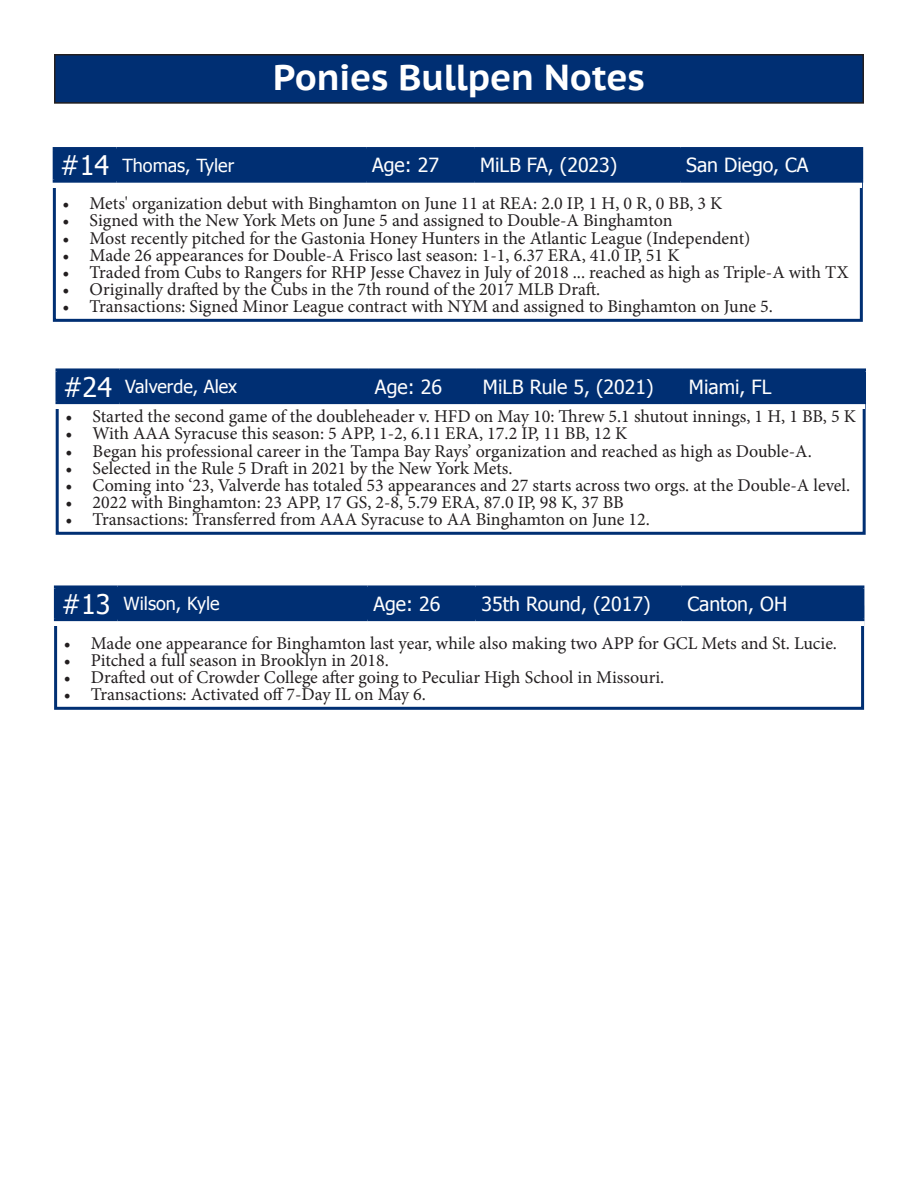
<style>
.page{position:relative;width:918px;height:1188px;background:#fff}
.page>*{position:absolute;margin:0;border:0;box-sizing:border-box;transform-origin:0 0}
.t1{font:700 36px "PT Sans Caption";letter-spacing:-.005em;color:#fff}
.t2{font:27px "Tahoma";color:#fff}
.t3{font:19.5px "Tahoma";color:#fff}
.t4{font:18px "Minion Pro";color:#231f20}
.t5{font:18px "Tahoma";color:#fff}
</style>
<div class="page">
<div style="left:55px;top:55px;width:808px;height:48px;background:#002f73"></div>
<div style="left:54px;top:54px;width:810px;height:50px;border:2px solid #231f20"></div>
<div style="left:54px;top:606px;width:810px;height:104px;border:3px solid #002f73"></div>
<svg style="left:54px;top:621px;width:809px;height:5px"></svg>
<div style="left:57px;top:588px;width:623px;height:30px;background:#002f73"></div>
<div style="left:681px;top:587px;width:182px;height:33px;background:#002f73"></div>
<hr style="left:54px;top:585px;width:64px;height:3px;background:#002f73">
<hr style="left:54px;top:588px;width:3px;height:30px;background:#002f73">
<hr style="left:118px;top:585px;width:249px;height:3px;background:#002f73">
<hr style="left:116px;top:588px;width:3px;height:30px;background:#002f73">
<hr style="left:367px;top:585px;width:108px;height:3px;background:#002f73">
<hr style="left:366px;top:588px;width:3px;height:30px;background:#002f73">
<hr style="left:475px;top:585px;width:206px;height:3px;background:#002f73">
<hr style="left:474px;top:588px;width:3px;height:30px;background:#002f73">
<hr style="left:681px;top:585px;width:183px;height:3px;background:#002f73">
<hr style="left:680px;top:588px;width:3px;height:30px;background:#002f73">
<hr style="left:861px;top:588px;width:3px;height:30px;background:#002f73">
<hr style="left:54px;top:618px;width:64px;height:3px;background:#002f73">
<hr style="left:118px;top:618px;width:249px;height:3px;background:#002f73">
<hr style="left:367px;top:618px;width:108px;height:3px;background:#002f73">
<hr style="left:475px;top:618px;width:206px;height:3px;background:#002f73">
<hr style="left:681px;top:618px;width:183px;height:3px;background:#002f73">
<div style="left:53px;top:173px;width:810px;height:149px;border:3px solid #002f73"></div>
<div style="left:53px;top:147px;width:809px;height:40px;background:#fff"></div>
<div style="left:56px;top:150px;width:623px;height:30px;background:#002f73"></div>
<div style="left:680px;top:149px;width:182px;height:32px;background:#002f73"></div>
<hr style="left:53px;top:147px;width:63px;height:3px;background:#002f73">
<hr style="left:53px;top:150px;width:3px;height:30px;background:#002f73">
<hr style="left:116px;top:147px;width:250px;height:3px;background:#002f73">
<hr style="left:115px;top:150px;width:3px;height:30px;background:#002f73">
<hr style="left:366px;top:147px;width:108px;height:3px;background:#002f73">
<hr style="left:365px;top:150px;width:3px;height:30px;background:#002f73">
<hr style="left:474px;top:147px;width:206px;height:3px;background:#002f73">
<hr style="left:473px;top:150px;width:3px;height:30px;background:#002f73">
<hr style="left:680px;top:147px;width:183px;height:3px;background:#002f73">
<hr style="left:679px;top:150px;width:3px;height:30px;background:#002f73">
<hr style="left:860px;top:150px;width:3px;height:30px;background:#002f73">
<hr style="left:53px;top:180px;width:63px;height:3px;background:#002f73">
<hr style="left:116px;top:180px;width:250px;height:3px;background:#002f73">
<hr style="left:366px;top:180px;width:108px;height:3px;background:#002f73">
<hr style="left:474px;top:180px;width:206px;height:3px;background:#002f73">
<hr style="left:680px;top:180px;width:183px;height:3px;background:#002f73">
<div style="left:56px;top:389px;width:810px;height:146px;border:3px solid #002f73"></div>
<svg style="left:56px;top:404px;width:809px;height:5px"></svg>
<div style="left:58px;top:371px;width:623px;height:30px;background:#002f73"></div>
<div style="left:683px;top:370px;width:182px;height:33px;background:#002f73"></div>
<hr style="left:56px;top:368px;width:63px;height:3px;background:#002f73">
<hr style="left:56px;top:371px;width:2px;height:30px;background:#002f73">
<hr style="left:119px;top:368px;width:250px;height:3px;background:#002f73">
<hr style="left:118px;top:371px;width:3px;height:30px;background:#002f73">
<hr style="left:369px;top:368px;width:108px;height:3px;background:#002f73">
<hr style="left:367px;top:371px;width:3px;height:30px;background:#002f73">
<hr style="left:477px;top:368px;width:206px;height:3px;background:#002f73">
<hr style="left:475px;top:371px;width:3px;height:30px;background:#002f73">
<hr style="left:683px;top:368px;width:183px;height:3px;background:#002f73">
<hr style="left:681px;top:371px;width:3px;height:30px;background:#002f73">
<hr style="left:863px;top:371px;width:3px;height:30px;background:#002f73">
<hr style="left:56px;top:401px;width:63px;height:3px;background:#002f73">
<hr style="left:119px;top:401px;width:250px;height:3px;background:#002f73">
<hr style="left:369px;top:401px;width:108px;height:3px;background:#002f73">
<hr style="left:477px;top:401px;width:206px;height:3px;background:#002f73">
<hr style="left:683px;top:401px;width:183px;height:3px;background:#002f73">
<p class="t1" style="left:273px;top:53px;width:373px">Ponies Bullpen Notes</p>
<p class="t2" style="left:60px;top:147px;width:51px">#14</p>
<p class="t5" style="left:122px;top:153px;width:113px">Thomas, Tyler</p>
<p class="t3" style="left:372px;top:152px;width:69px">Age: 27</p>
<p class="t3" style="left:480px;top:152px;width:139px">MiLB FA, (2023)</p>
<p class="t3" style="left:686px;top:152px;width:124px">San Diego, CA</p>
<p class="t4" style="left:63px;top:192px;width:661px">• Mets' organization debut with Binghamton on June 11 at REA: 2.0 IP, 1 H, 0 R, 0 BB, 3 K</p>
<p class="t4" style="left:63px;top:209px;width:611px">• Signed with the New York Mets on June 5 and assigned to Double-A Binghamton</p>
<p class="t4" style="left:63px;top:226px;width:689px">• Most recently pitched for the Gastonia Honey Hunters in the Atlantic League (Independent)</p>
<p class="t4" style="left:63px;top:243px;width:618px">• Made 26 appearances for Double-A Frisco last season: 1-1, 6.37 ERA, 41.0 IP, 51 K</p>
<p class="t4" style="left:63px;top:260px;width:787px">• Traded from Cubs to Rangers for RHP Jesse Chavez in July of 2018 ... reached as high as Triple-A with TX</p>
<p class="t4" style="left:63px;top:277px;width:539px">• Originally drafted by the Cubs in the 7th round of the 2017 MLB Draft.</p>
<p class="t4" style="left:63px;top:294px;width:712px">• Transactions: Signed Minor League contract with NYM and assigned to Binghamton on June 5.</p>
<p class="t2" style="left:63px;top:369px;width:51px">#24</p>
<p class="t5" style="left:125px;top:375px;width:113px">Valverde, Alex</p>
<p class="t3" style="left:375px;top:374px;width:69px">Age: 26</p>
<p class="t3" style="left:483px;top:374px;width:172px">MiLB Rule 5, (2021)</p>
<p class="t3" style="left:689px;top:374px;width:84px">Miami, FL</p>
<p class="t4" style="left:65px;top:404px;width:792px">• Started the second game of the doubleheader v. HFD on May 10: Threw 5.1 shutout innings, 1 H, 1 BB, 5 K</p>
<p class="t4" style="left:65px;top:422px;width:563px">• With AAA Syracuse this season: 5 APP, 1-2, 6.11 ERA, 17.2 IP, 11 BB, 12 K</p>
<p class="t4" style="left:65px;top:439px;width:748px">• Began his professional career in the Tampa Bay Rays’ organization and reached as high as Double-A.</p>
<p class="t4" style="left:65px;top:456px;width:449px">• Selected in the Rule 5 Draft in 2021 by the New York Mets.</p>
<p class="t4" style="left:65px;top:473px;width:786px">• Coming into ‘23, Valverde has totaled 53 appearances and 27 starts across two orgs. at the Double-A level.</p>
<p class="t4" style="left:65px;top:490px;width:560px">• 2022 with Binghamton: 23 APP, 17 GS, 2-8, 5.79 ERA, 87.0 IP, 98 K, 37 BB</p>
<p class="t4" style="left:65px;top:507px;width:586px">• Transactions: Transferred from AAA Syracuse to AA Binghamton on June 12.</p>
<p class="t2" style="left:61px;top:586px;width:51px">#13</p>
<p class="t5" style="left:124px;top:592px;width:98px">Wilson, Kyle</p>
<p class="t3" style="left:373px;top:591px;width:69px">Age: 26</p>
<p class="t3" style="left:481px;top:591px;width:171px">35th Round, (2017)</p>
<p class="t3" style="left:687px;top:591px;width:101px">Canton, OH</p>
<p class="t4" style="left:64px;top:631px;width:775px">• Made one appearance for Binghamton last year, while also making two APP for GCL Mets and St. Lucie.</p>
<p class="t4" style="left:64px;top:648px;width:326px">• Pitched a full season in Brooklyn in 2018.</p>
<p class="t4" style="left:64px;top:665px;width:602px">• Drafted out of Crowder College after going to Peculiar High School in Missouri.</p>
<p class="t4" style="left:64px;top:682px;width:364px">• Transactions: Activated off 7-Day IL on May 6.</p>
</div>
